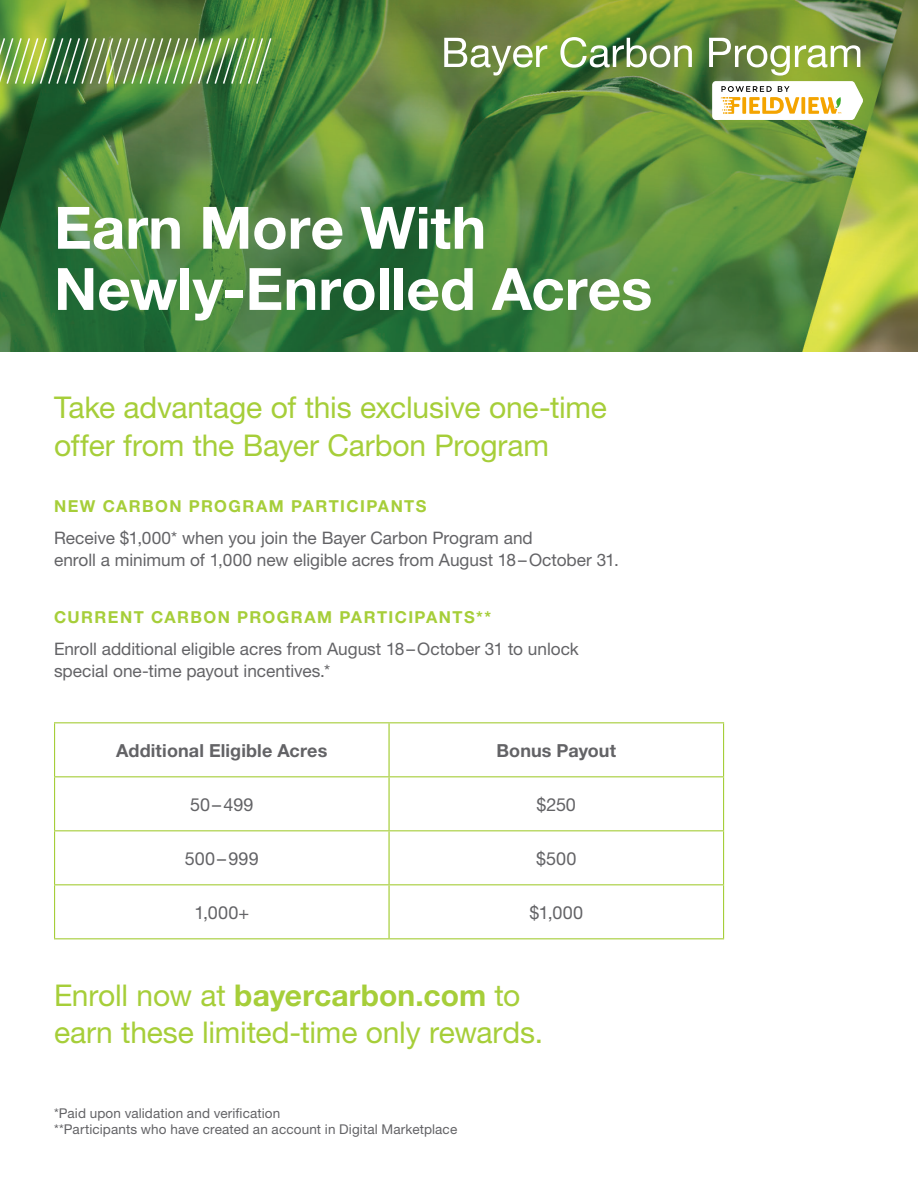
<style>
.page{position:relative;width:918px;height:1188px;background:#fff}
.page>*{position:absolute;margin:0;border:0;box-sizing:border-box;transform-origin:0 0}
.t1{font:700 58.5px/61.2px "Helvetica Neue LT Std";color:#fff}
.t2{font:30px/37.5px "Helvetica Neue LT Std";letter-spacing:-.005em;color:#a6ce39}
.t3{font:700 18px "Helvetica Neue LT Std";letter-spacing:.005em;color:#636366}
.t4{font:18px "Helvetica Neue LT Std";letter-spacing:.005em;color:#636366}
.t5{font:17.25px/22.5px "Helvetica Neue LT Std";color:#636366}
.t6{font:700 16.5px "Helvetica Neue LT Std";letter-spacing:.085em;color:#a6ce39}
.t7{font:13.5px "Helvetica Neue LT Std";letter-spacing:.01em;color:#636366}
.s1{font-weight:700}
</style>
<div class="page">
<svg style="left:0;top:0;width:918px;height:352px;background:#56873d"></svg>
<hr style="left:54px;top:722px;width:335px;height:1px;background:#a6ce39">
<hr style="left:54px;top:723px;width:1px;height:53px;background:#a6ce39">
<hr style="left:389px;top:722px;width:335px;height:1px;background:#a6ce39">
<hr style="left:723px;top:723px;width:1px;height:53px;background:#a6ce39">
<hr style="left:54px;top:776px;width:335px;height:1px;background:#a6ce39">
<hr style="left:54px;top:777px;width:1px;height:53px;background:#a6ce39">
<hr style="left:389px;top:776px;width:335px;height:1px;background:#a6ce39">
<hr style="left:723px;top:777px;width:1px;height:53px;background:#a6ce39">
<hr style="left:54px;top:830px;width:335px;height:1px;background:#a6ce39">
<hr style="left:54px;top:831px;width:1px;height:53px;background:#a6ce39">
<hr style="left:389px;top:830px;width:335px;height:1px;background:#a6ce39">
<hr style="left:723px;top:831px;width:1px;height:53px;background:#a6ce39">
<hr style="left:54px;top:884px;width:335px;height:1px;background:#a6ce39">
<hr style="left:54px;top:885px;width:1px;height:53px;background:#a6ce39">
<hr style="left:389px;top:884px;width:335px;height:1px;background:#a6ce39">
<hr style="left:723px;top:885px;width:1px;height:53px;background:#a6ce39">
<hr style="left:54px;top:938px;width:335px;height:1px;background:#a6ce39">
<hr style="left:389px;top:938px;width:335px;height:1px;background:#a6ce39">
<hr style="left:388px;top:723px;width:2px;height:53px;background:#a6ce39">
<hr style="left:388px;top:777px;width:2px;height:53px;background:#a6ce39">
<hr style="left:388px;top:831px;width:2px;height:53px;background:#a6ce39">
<hr style="left:388px;top:885px;width:2px;height:53px;background:#a6ce39">
<img style="left:0;top:36px;width:273px;height:49px">
<svg style="left:444px;top:38px;width:103px;height:37px"></svg>
<svg style="left:560px;top:37px;width:132px;height:31px"></svg>
<svg style="left:709px;top:38px;width:154px;height:82px"></svg>
<p class="t1" style="left:54px;top:196px;width:600px">Earn More With<br>Newly-Enrolled Acres</p>
<p class="t2" style="left:54px;top:388px;width:555px">Take advantage of this exclusive one-time offer from the Bayer Carbon Program</p>
<p class="t6" style="left:54px;top:496px;width:374px">NEW CARBON PROGRAM PARTICIPANTS</p>
<p class="t5" style="left:54px;top:526px;width:566px">Receive $1,000* when you join the Bayer Carbon Program and<br>enroll a minimum of 1,000 new eligible acres from August 18–October 31.</p>
<p class="t6" style="left:54px;top:607px;width:439px">CURRENT CARBON PROGRAM PARTICIPANTS**</p>
<p class="t5" style="left:54px;top:637px;width:526px">Enroll additional eligible acres from August 18–October 31 to unlock special one-time payout incentives.*</p>
<p class="t3" style="left:116px;top:740px;width:213px">Additional Eligible Acres</p>
<p class="t3" style="left:497px;top:740px;width:121px">Bonus Payout</p>
<p class="t4" style="left:190px;top:794px;width:65px">50–499</p>
<p class="t4" style="left:537px;top:794px;width:41px">$250</p>
<p class="t4" style="left:185px;top:848px;width:75px">500–999</p>
<p class="t4" style="left:536px;top:848px;width:42px">$500</p>
<p class="t4" style="left:194px;top:902px;width:56px">1,000+</p>
<p class="t4" style="left:530px;top:902px;width:55px">$1,000</p>
<p class="t2" style="left:54px;top:976px;width:491px">Enroll now at <span class="s1">bayercarbon.com</span> to earn these limited-time only rewards.</p>
<p class="t7" style="left:54px;top:1105px;width:228px">*Paid upon validation and verification</p>
<p class="t7" style="left:54px;top:1121px;width:405px">**Participants who have created an account in Digital Marketplace</p>
</div>
